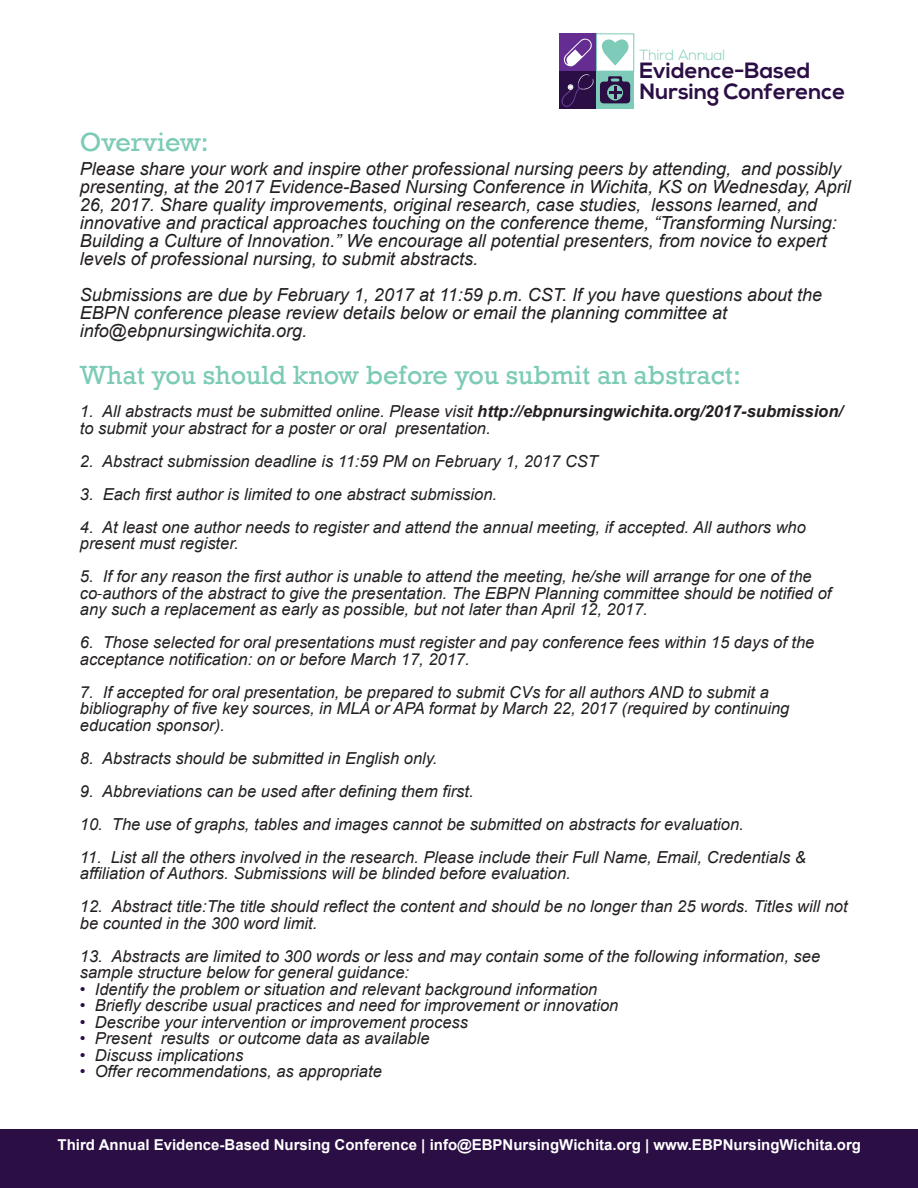
<style>
.page{position:relative;width:918px;height:1188px;background:#fff}
.page>*{position:absolute;margin:0;border:0;box-sizing:border-box;transform-origin:0 0}
.t1{font:27px "Rockwell";color:#7ccbb6}
.t2{font:700 22.05px "Nexa";color:#2b0e43}
.t3{font:italic 18px/18px "Arial";color:#231f20}
.t4{font:italic 16.5px/16.5px "Arial";color:#231f20}
.t5{font:700 15px "Arial";color:#fff}
.t6{font:300 14.7px "Nexa";color:#7dcbb8}
.s1{font-weight:700}
.s2{font-family:"Myriad Pro";font-style:normal}
.s3{color:#2b0e43}
</style>
<div class="page">
<div style="left:0;top:1130px;width:918px;height:58px;background:#2b0e43"></div>
<div style="left:559px;top:34px;width:37px;height:37px;background:#652d91"></div>
<div style="left:559px;top:71px;width:37px;height:37px;background:#2b0e43"></div>
<div style="left:596px;top:71px;width:38px;height:37px;background:#7dcbb8"></div>
<div style="left:596px;top:34px;width:38px;height:37px;border:1px solid #7dcbb8"></div>
<svg style="left:600px;top:76px;width:31px;height:27px"></svg>
<svg style="left:602px;top:39px;width:27px;height:27px"></svg>
<svg style="left:563px;top:38px;width:29px;height:28px"></svg>
<svg style="left:561px;top:74px;width:33px;height:33px"></svg>
<p class="t6" style="left:640px;top:47px;width:87px">Third Annual</p>
<h2 class="t2" style="left:640px;top:57px;width:172px">Evidence-Based</h2>
<h2 class="t2" style="left:640px;top:79px;width:207px">Nursing Conference</h2>
<h1 class="t1" style="left:80px;top:126px;width:130px">Overview:</h1>
<p class="t3" style="left:80px;top:160px;width:772px">Please share your work and inspire other professional nursing peers by attending, and possibly presenting, at the 2017 Evidence-Based Nursing Conference in Wichita, KS on Wednesday, April 26, 2017. Share quality improvements, original research, case studies, lessons learned, and innovative and practical approaches touching on the conference theme, “Transforming Nursing:<br>Building a Culture of Innovation.” We encourage all potential presenters, from novice to expert levels of professional nursing, to submit abstracts.</p>
<p class="t3" style="left:80px;top:286px;width:744px">Submissions are due by February 1, 2017 at 11:59 p.m. CST. If you have questions about the<br>EBPN conference please review details below or email the planning committee at info@ebpnursingwichita.org.</p>
<h1 class="t1" style="left:80px;top:360px;width:663px">What you should know before you submit an abstract:</h1>
<p class="t4" style="left:80px;top:403px;width:765px">1. All abstracts must be submitted online. Please visit <span class="s1">http://ebpnursingwichita.org/2017-submission/ </span>to submit your abstract for a poster or oral presentation.</p>
<p class="t4" style="left:80px;top:453px;width:520px">2. Abstract submission deadline is 11:59 PM on February 1, 2017 CST</p>
<p class="t4" style="left:80px;top:486px;width:419px">3. Each first author is limited to one abstract submission.</p>
<p class="t4" style="left:80px;top:519px;width:728px">4. At least one author needs to register and attend the annual meeting, if accepted. All authors who present must register.</p>
<p class="t4" style="left:80px;top:568px;width:753px">5. If for any reason the first author is unable to attend the meeting, he/she will arrange for one of the co<span class="s2">‐</span>authors of the abstract to give the presentation. The EBPN Planning committee should be notified of any such a replacement as early as possible, but not later than April 12, 2017.</p>
<p class="t4" style="left:80px;top:634px;width:736px">6. Those selected for oral presentations must register and pay conference fees within 15 days of the acceptance notification: on or before March 17, 2017.</p>
<p class="t4" style="left:80px;top:684px;width:711px">7. If accepted for oral presentation, be prepared to submit CVs for all authors AND to submit a bibliography of five key sources, in MLA or APA format by March 22, 2017 (required by continuing education sponsor).</p>
<p class="t4" style="left:80px;top:750px;width:359px">8. Abstracts should be submitted in English only.</p>
<p class="t4" style="left:80px;top:783px;width:395px">9. Abbreviations can be used after defining them first.</p>
<p class="t4" style="left:80px;top:816px;width:666px">10. The use of graphs, tables and images cannot be submitted on abstracts for evaluation.</p>
<p class="t4" style="left:80px;top:849px;width:727px">11. List all the others involved in the research. Please include their Full Name, Email, Credentials &amp; affiliation of Authors. Submissions will be blinded before evaluation.</p>
<p class="t4" style="left:80px;top:898px;width:769px">12. Abstract title:The title should reflect the content and should be no longer than 25 words. Titles will not be counted in the 300 word limit.</p>
<p class="t4" style="left:80px;top:948px;width:742px">13. Abstracts are limited to 300 words or less and may contain some of the following information, see sample structure below for general guidance:</p>
<p class="t4" style="left:80px;top:981px;width:519px"><span class="s3">•</span> Identify the problem or situation and relevant background information</p>
<p class="t4" style="left:80px;top:997px;width:540px"><span class="s3">•</span> Briefly describe usual practices and need for improvement or innovation</p>
<p class="t4" style="left:80px;top:1014px;width:390px"><span class="s3">•</span> Describe your intervention or improvement process</p>
<p class="t4" style="left:80px;top:1030px;width:351px"><span class="s3">•</span> Present results or outcome data as available</p>
<p class="t4" style="left:80px;top:1047px;width:165px"><span class="s3">•</span> Discuss implications</p>
<p class="t4" style="left:80px;top:1063px;width:303px"><span class="s3">•</span> Offer recommendations, as appropriate</p>
<p class="t5" style="left:58px;top:1135px;width:805px">Third Annual Evidence-Based Nursing Conference | info@EBPNursingWichita.org | www.EBPNursingWichita.org</p>
</div>
